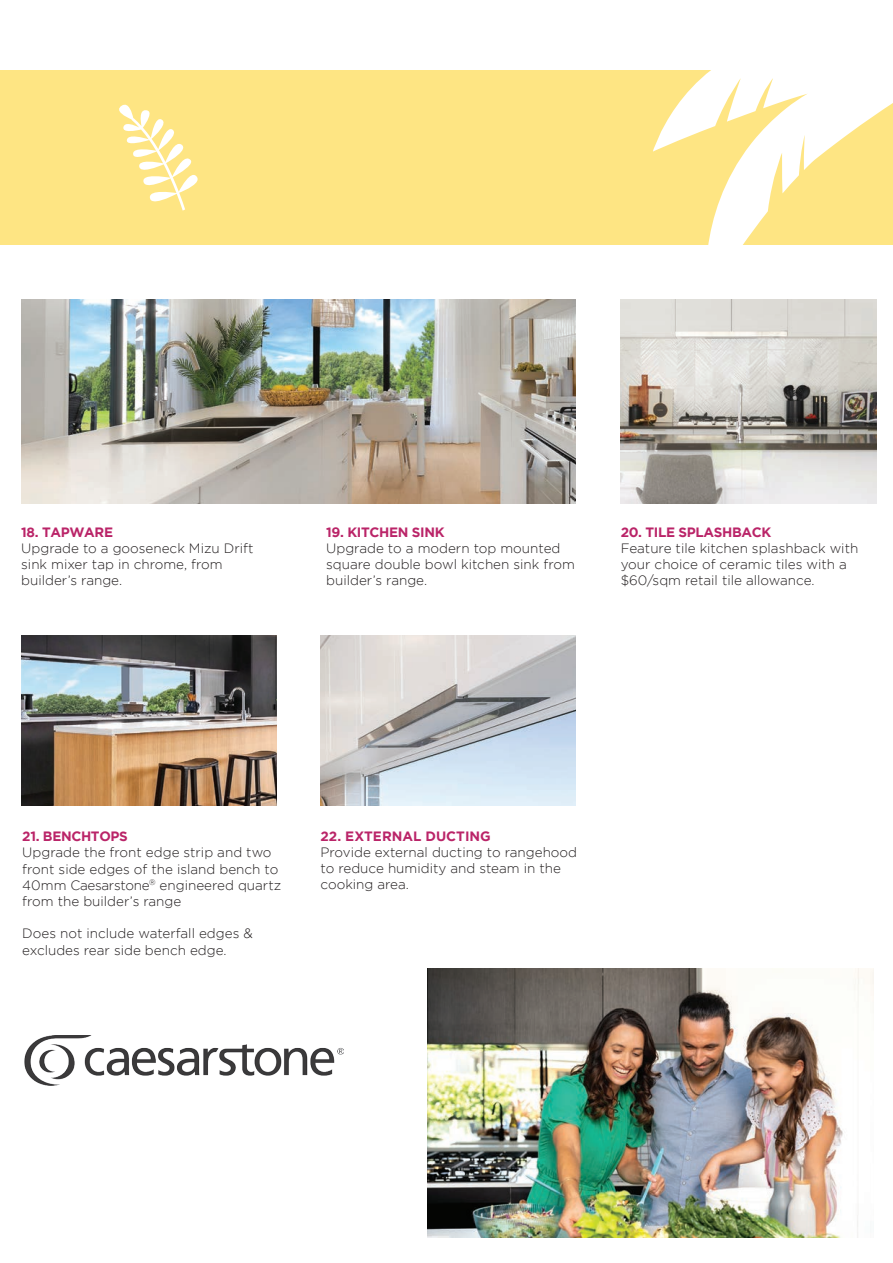
<style>
.page{position:relative;width:893px;height:1263px;background:#fff}
.page>*{position:absolute;margin:0;border:0;box-sizing:border-box;transform-origin:0 0}
.t1{font:300 13.5px/16.2px "Gotham";color:#231f20}
.t2{font:700 13.5px "Gotham";letter-spacing:-.025em;color:#ba2468}
.t3{font:700 13.5px "Gotham";color:#ba2468}
</style>
<div class="page">
<div style="left:0;top:70px;width:893px;height:175px;background:#fee583"></div>
<img style="left:428px;top:969px;width:446px;height:268px">
<img style="left:21px;top:299px;width:554px;height:204px">
<img style="left:321px;top:636px;width:255px;height:170px">
<img style="left:21px;top:636px;width:256px;height:170px">
<img style="left:621px;top:299px;width:255px;height:204px">
<img style="left:24px;top:1035px;width:320px;height:51px">
<svg style="left:119px;top:104px;width:79px;height:107px"></svg>
<svg style="left:653px;top:70px;width:240px;height:175px"></svg>
<p class="t2" style="left:21px;top:524px;width:93px">18. TAPWARE</p>
<p class="t1" style="left:21px;top:540px;width:234px">Upgrade to a gooseneck Mizu Drift sink mixer tap in chrome, from builder’s range.</p>
<p class="t2" style="left:326px;top:524px;width:120px">19. KITCHEN SINK</p>
<p class="t1" style="left:326px;top:540px;width:250px">Upgrade to a modern top mounted square double bowl kitchen sink from builder’s range.</p>
<p class="t2" style="left:621px;top:524px;width:152px">20. TILE SPLASHBACK</p>
<p class="t1" style="left:621px;top:540px;width:239px">Feature tile kitchen splashback with your choice of ceramic tiles with a $60/sqm retail tile allowance.</p>
<p class="t2" style="left:22px;top:829px;width:107px">21. BENCHTOPS</p>
<p class="t1" style="left:22px;top:844px;width:260px">Upgrade the front edge strip and two front side edges of the island bench to 40mm Caesarstone<sup>®</sup> engineered quartz from the builder’s range</p>
<p class="t1" style="left:22px;top:925px;width:232px">Does not include waterfall edges &amp; excludes rear side bench edge.</p>
<p class="t3" style="left:321px;top:828px;width:172px">22. EXTERNAL DUCTING</p>
<p class="t1" style="left:321px;top:844px;width:258px">Provide external ducting to rangehood to reduce humidity and steam in the cooking area.</p>
</div>
